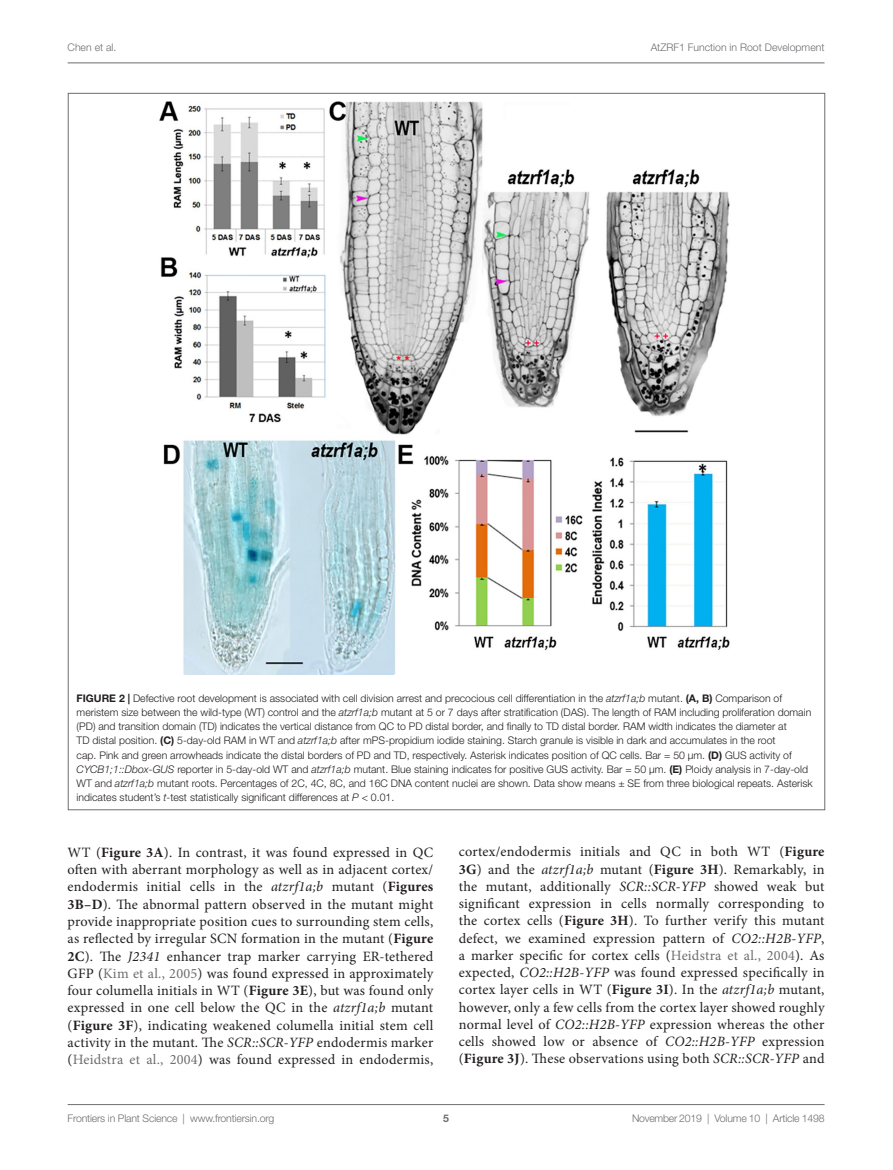
<style>
.page{position:relative;width:893px;height:1170px;background:#fff}
.page>*{position:absolute;margin:0;border:0;box-sizing:border-box;transform-origin:0 0}
.T1{font:14.25px/17.2px "Minion Pro MTC";letter-spacing:.015em;color:#231f20;text-align:justify}
.FC{font:300 10.5px/14.2px "Helvetica Neue LT Std";color:#231f20}
.t1{font:300 10.5px "Helvetica Neue LT Std";letter-spacing:-.015em;color:#6c6d70}
.t2{font:700 10.5px "Helvetica Neue LT Std";color:#6c6d70}
.s1{font-weight:700}
.s2{font-style:italic}
.s3{font-family:"Minion Pro";font-weight:700}
.s4{color:#6c6d70}
</style>
<div class="page">
<hr style="left:68px;top:63px;width:756px;height:1px;background:#6c6d70">
<hr style="left:68px;top:1104px;width:756px;height:1px;background:#6c6d70">
<img style="left:160px;top:102px;width:570px;height:572px">
<p class="t1" style="left:68px;top:41px;width:50px">Chen et al.</p>
<p class="t1" style="left:651px;top:41px;width:175px">AtZRF1 Function in Root Development</p>
<p class="FC" style="left:77px;top:690px;width:738px"><span class="s1">FIGURE 2 |</span> Defective root development is associated with cell division arrest and precocious cell differentiation in the <span class="s2">atzrf1a;b</span> mutant. <span class="s1">(A, B)</span> Comparison of meristem size between the wild-type (WT) control and the <span class="s2">atzrf1a;b</span> mutant at 5 or 7 days after stratification (DAS). The length of RAM including proliferation domain (PD) and transition domain (TD) indicates the vertical distance from QC to PD distal border, and finally to TD distal border. RAM width indicates the diameter at<br>TD distal position. <span class="s1">(C)</span> 5-day-old RAM in WT and <span class="s2">atzrf1a;b</span> after mPS-propidium iodide staining. Starch granule is visible in dark and accumulates in the root<br>cap. Pink and green arrowheads indicate the distal borders of PD and TD, respectively. Asterisk indicates position of QC cells. Bar = 50 µm. <span class="s1">(D)</span> GUS activity of <span class="s2">CYCB1;1::Dbox-GUS</span> reporter in 5-day-old WT and <span class="s2">atzrf1a;b</span> mutant. Blue staining indicates for positive GUS activity. Bar = 50 µm. <span class="s1">(E)</span> Ploidy analysis in 7-day-old WT and <span class="s2">atzrf1a;b</span> mutant roots. Percentages of 2C, 4C, 8C, and 16C DNA content nuclei are shown. Data show means ± SE from three biological repeats. Asterisk indicates student’s <span class="s2">t</span>-test statistically significant differences at <span class="s2">P</span> &lt; 0.01.</p>
<p class="T1" style="left:68px;top:843px;width:367px">WT (<span class="s3">Figure 3A</span>). In contrast, it was found expressed in QC often with aberrant morphology as well as in adjacent cortex/ endodermis initial cells in the <span class="s2">atzrf1a;b</span> mutant (<span class="s3">Figures 3B–D</span>). The abnormal pattern observed in the mutant might provide inappropriate position cues to surrounding stem cells, as reflected by irregular SCN formation in the mutant (<span class="s3">Figure 2C</span>). The <span class="s2">J2341</span> enhancer trap marker carrying ER-tethered GFP (<span class="s4">Kim et al., 2005</span>) was found expressed in approximately four columella initials in WT (<span class="s3">Figure 3E</span>), but was found only expressed in one cell below the QC in the <span class="s2">atzrf1a;b</span> mutant (<span class="s3">Figure 3F</span>), indicating weakened columella initial stem cell activity in the mutant. The <span class="s2">SCR::SCR-YFP</span> endodermis marker (<span class="s4">Heidstra et al., 2004</span>) was found expressed in endodermis,</p>
<p class="T1" style="left:459px;top:843px;width:367px">cortex/endodermis initials and QC in both WT (<span class="s3">Figure 3G</span>) and the <span class="s2">atzrf1a;b</span> mutant (<span class="s3">Figure 3H</span>). Remarkably, in the mutant, additionally <span class="s2">SCR::SCR-YFP</span> showed weak but significant expression in cells normally corresponding to the cortex cells (<span class="s3">Figure 3H</span>). To further verify this mutant defect, we examined expression pattern of <span class="s2">CO2::H2B-YFP</span>, a marker specific for cortex cells (<span class="s4">Heidstra et al., 2004</span>). As expected, <span class="s2">CO2::H2B-YFP</span> was found expressed specifically in cortex layer cells in WT (<span class="s3">Figure 3I</span>). In the <span class="s2">atzrf1a;b</span> mutant, however, only a few cells from the cortex layer showed roughly normal level of <span class="s2">CO2::H2B-YFP</span> expression whereas the other cells showed low or absence of <span class="s2">CO2::H2B-YFP</span> expression (<span class="s3">Figure 3J</span>). These observations using both <span class="s2">SCR::SCR-YFP</span> and</p>
<p class="t1" style="left:68px;top:1111px;width:208px">Frontiers in Plant Science | www.frontiersin.org</p>
<p class="t1" style="left:632px;top:1111px;width:194px">November 2019 | Volume 10 | Article 1498</p>
<p class="t2" style="left:443px;top:1111px;width:7px">5</p>
</div>
